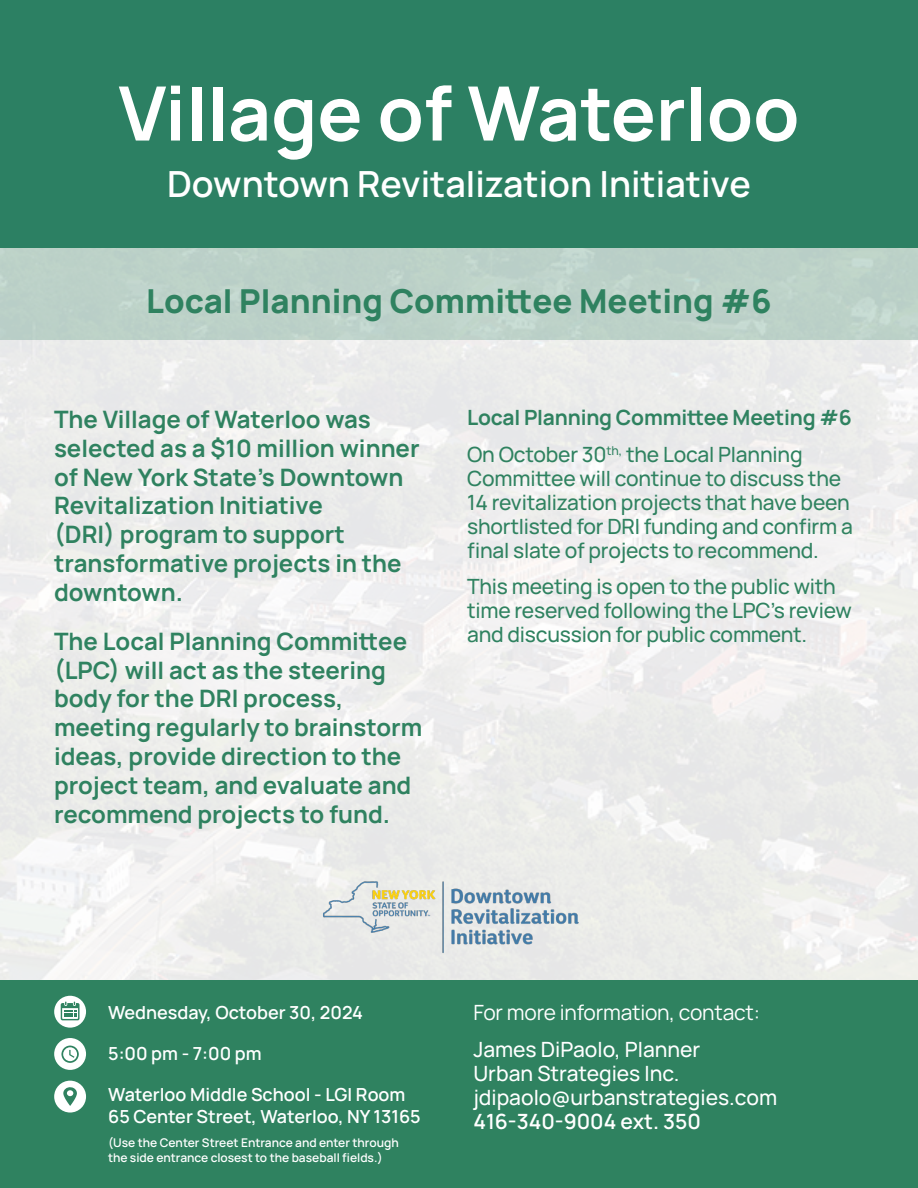
<style>
.page{position:relative;width:918px;height:1188px;background:#fff}
.page>*{position:absolute;margin:0;border:0;box-sizing:border-box;transform-origin:0 0}
.t1{font:700 75px "Manrope";color:#fff}
.t2{font:600 36px "Manrope";color:#fff}
.t3{font:800 33px "Manrope";color:#2f8260}
.t4{font:700 24px/28.8px "Manrope";color:#2f8260}
.t5{font:500 21px/24px "Manrope";letter-spacing:-.01em;color:#2f8260}
.t6{font:500 21px/24px "Manrope";color:#fff}
.t7{font:700 21px "Manrope";letter-spacing:-.01em;color:#2f8260}
.t8{font:21px "Manrope";letter-spacing:-.01em;color:#fff}
.t9{font:600 18px "Manrope";color:#fff}
.t10{font:600 12px/15px "Manrope";color:#fff}
.s1{font-weight:600}
</style>
<div class="page">
<img style="left:0;top:340px;width:918px;height:641px">
<div style="left:0;top:0;width:918px;height:248px;background:#2c8063"></div>
<div style="left:0;top:981px;width:918px;height:207px;background:#2f8260"></div>
<img style="left:314px;top:872px;width:290px;height:84px">
<svg style="left:54px;top:996px;width:32px;height:32px"></svg>
<svg style="left:61px;top:1002px;width:19px;height:18px"></svg>
<div style="left:54px;top:1081px;width:32px;height:32px;background:#fff;border-radius:50%"></div>
<svg style="left:63px;top:1087px;width:14px;height:19px"></svg>
<div style="left:54px;top:1038px;width:32px;height:32px;background:#fff;border-radius:50%"></div>
<svg style="left:61px;top:1046px;width:18px;height:17px"></svg>
<div style="left:0;top:248px;width:918px;height:92px;background:#bcd1c8"></div>
<p class="t1" style="left:118px;top:51px;width:683px">Village of Waterloo</p>
<p class="t2" style="left:167px;top:155px;width:585px">Downtown Revitalization Initiative</p>
<p class="t3" style="left:146px;top:273px;width:627px">Local Planning Committee Meeting #6</p>
<p class="t4" style="left:54px;top:403px;width:367px">The Village of Waterloo was selected as a $10 million winner of New York State’s Downtown<br>Revitalization Initiative<br>(DRI) program to support transformative projects in the downtown.</p>
<p class="t4" style="left:54px;top:625px;width:370px">The Local Planning Committee (LPC) will act as the steering body for the DRI process, meeting regularly to brainstorm ideas, provide direction to the project team, and evaluate and recommend projects to fund.</p>
<p class="t7" style="left:467px;top:400px;width:386px">Local Planning Committee Meeting #6</p>
<p class="t5" style="left:467px;top:441px;width:387px">On October 30<sup>th,</sup> the Local Planning Committee will continue to discuss the 14 revitalization projects that have been shortlisted for DRI funding and confirm a final slate of projects to recommend.</p>
<p class="t5" style="left:467px;top:573px;width:386px">This meeting is open to the public with time reserved following the LPC’s review and discussion for public comment.</p>
<p class="t9" style="left:108px;top:998px;width:256px">Wednesday, October 30, 2024</p>
<p class="t9" style="left:108px;top:1039px;width:155px">5:00 pm - 7:00 pm</p>
<p class="t9" style="left:108px;top:1080px;width:299px">Waterloo Middle School - LGI Room</p>
<p class="t9" style="left:108px;top:1102px;width:314px">65 Center Street, Waterloo, NY 13165</p>
<p class="t10" style="left:108px;top:1134px;width:292px">(Use the Center Street Entrance and enter through the side entrance closest to the baseball fields.)</p>
<p class="t8" style="left:473px;top:996px;width:288px">For more information, contact:</p>
<p class="t6" style="left:473px;top:1036px;width:305px">James DiPaolo, Planner<br>Urban Strategies Inc. jdipaolo@urbanstrategies.com<br><span class="s1">416-340-9004 ext. 350</span></p>
</div>
